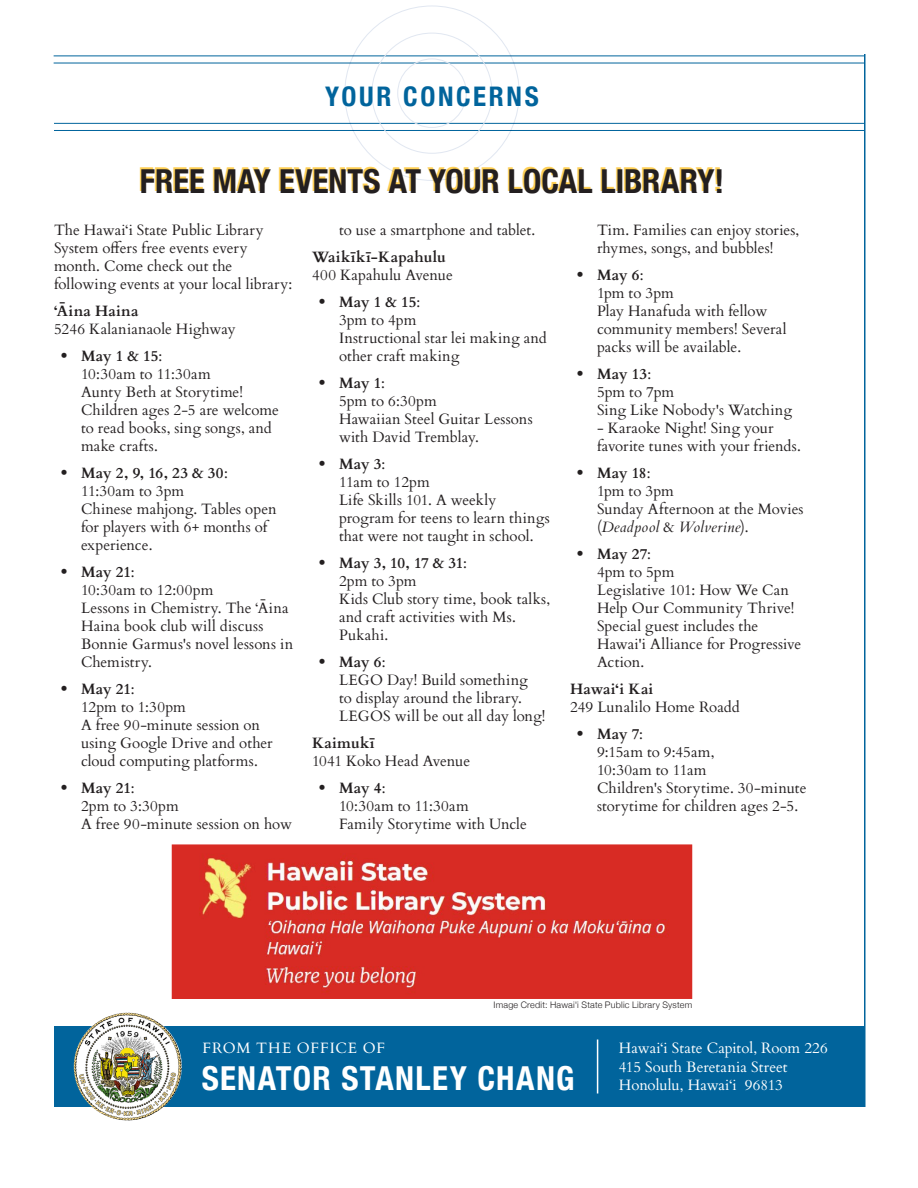
<style>
.page{position:relative;width:918px;height:1188px;background:#fff}
.page>*{position:absolute;margin:0;border:0;box-sizing:border-box;transform-origin:0 0}
.t1{font:700 condensed 33px "Helvetica Neue";color:#231f20}
.t2{font:700 condensed 33px "Helvetica Neue";letter-spacing:.04em;color:#fff}
.t3{font:700 condensed 27px "Helvetica Neue";letter-spacing:.1em;color:#01649c}
.t4{font:15px/18px "Cardo";letter-spacing:.005em;color:#231f20}
.t5{font:15px "Cardo";letter-spacing:.005em;color:#fff}
.t6{font:15px "Cardo";letter-spacing:.06em;color:#fff}
.t7{font:300 9px "Helvetica Neue";letter-spacing:.025em;color:#231f20}
.s1{font-weight:700}
.s2{font-style:italic}
</style>
<div class="page">
<hr style="left:864px;top:54px;width:2px;height:1053px;background:#01649c">
<div style="left:54px;top:1026px;width:810px;height:81px;background:#01649c"></div>
<hr style="left:597px;top:1040px;width:1px;height:54px;background:#fff">
<img style="left:74px;top:1012px;width:108px;height:108px;border-radius:54px">
<hr style="left:54px;top:123px;width:810px;height:1px;background:#01649c">
<hr style="left:54px;top:130px;width:810px;height:1px;background:#01649c">
<hr style="left:54px;top:56px;width:810px;height:1px;background:#01649c">
<hr style="left:54px;top:63px;width:810px;height:1px;background:#01649c">
<div style="left:397px;top:58px;width:70px;height:70px;border:1px solid #e1e7f1;border-radius:50%"></div>
<img style="left:172px;top:844px;width:520px;height:155px">
<p class="t3" style="left:325px;top:74px;width:215px">YOUR CONCERNS</p>
<p class="t1" style="left:140px;top:154px;width:586px">FREE MAY EVENTS AT YOUR LOCAL LIBRARY!</p>
<p class="t4" style="left:54px;top:220px;width:240px">The Hawai‘i State Public Library<br>System offers free events every month. Come check out the following events at your local library:</p>
<p class="t4" style="left:54px;top:301px;width:183px"><span class="s1">‘Āina Haina<br></span>5246 Kalanianaole Highway</p>
<p class="t4" style="left:81px;top:346px;width:200px;text-indent:-20px"><span class="s1">• May 1 &amp; 15</span>:<br>10:30am to 11:30am<br>Aunty Beth at Storytime!<br>Children ages 2-5 are welcome to read books, sing songs, and make crafts.</p>
<p class="t4" style="left:81px;top:463px;width:197px;text-indent:-20px"><span class="s1">• May 2, 9, 16, 23 &amp; 30</span>:<br>11:30am to 3pm<br>Chinese mahjong. Tables open for players with 6+ months of experience.</p>
<p class="t4" style="left:81px;top:562px;width:214px;text-indent:-20px"><span class="s1">• May 21</span>:<br>10:30am to 12:00pm<br>Lessons in Chemistry. The ‘Āina<br>Haina book club will discuss<br>Bonnie Garmus's novel lessons in<br>Chemistry.</p>
<p class="t4" style="left:81px;top:679px;width:193px;text-indent:-20px"><span class="s1">• May 21</span>:<br>12pm to 1:30pm<br>A free 90-minute session on using Google Drive and other cloud computing platforms.</p>
<p class="t4" style="left:81px;top:778px;width:213px;text-indent:-20px"><span class="s1">• May 21</span>:<br>2pm to 3:30pm<br>A free 90-minute session on how</p>
<p class="t4" style="left:339px;top:220px;width:198px">to use a smartphone and tablet.</p>
<p class="t4" style="left:312px;top:247px;width:142px"><span class="s1">Waikīkī-Kapahulu<br></span>400 Kapahulu Avenue</p>
<p class="t4" style="left:339px;top:292px;width:209px;text-indent:-20px"><span class="s1">• May 1 &amp; 15</span>:<br>3pm to 4pm<br>Instructional star lei making and other craft making</p>
<p class="t4" style="left:339px;top:373px;width:195px;text-indent:-20px"><span class="s1">• May 1</span>:<br>5pm to 6:30pm<br>Hawaiian Steel Guitar Lessons with David Tremblay.</p>
<p class="t4" style="left:339px;top:454px;width:212px;text-indent:-20px"><span class="s1">• May 3</span>:<br>11am to 12pm<br>Life Skills 101. A weekly program for teens to learn things that were not taught in school.</p>
<p class="t4" style="left:339px;top:553px;width:213px;text-indent:-20px"><span class="s1">• May 3, 10, 17 &amp; 31</span>:<br>2pm to 3pm<br>Kids Club story time, book talks, and craft activities with Ms.<br>Pukahi.</p>
<p class="t4" style="left:339px;top:652px;width:208px;text-indent:-20px"><span class="s1">• May 6</span>:<br>LEGO Day! Build something<br>to display around the library.<br>LEGOS will be out all day long!</p>
<p class="t4" style="left:312px;top:733px;width:160px"><span class="s1">Kaimukī<br></span>1041 Koko Head Avenue</p>
<p class="t4" style="left:339px;top:778px;width:189px;text-indent:-20px"><span class="s1">• May 4</span>:<br>10:30am to 11:30am<br>Family Storytime with Uncle</p>
<p class="t4" style="left:597px;top:220px;width:204px">Tim. Families can enjoy stories, rhymes, songs, and bubbles!</p>
<p class="t4" style="left:597px;top:265px;width:191px;text-indent:-20px"><span class="s1">• May 6</span>:<br>1pm to 3pm<br>Play Hanafuda with fellow community members! Several packs will be available.</p>
<p class="t4" style="left:597px;top:364px;width:197px;text-indent:-20px"><span class="s1">• May 13</span>:<br>5pm to 7pm<br>Sing Like Nobody's Watching</p>
<p class="t4" style="left:597px;top:418px;width:205px">- Karaoke Night! Sing your favorite tunes with your friends.</p>
<p class="t4" style="left:597px;top:463px;width:208px;text-indent:-20px"><span class="s1">• May 18</span>:<br>1pm to 3pm<br>Sunday Afternoon at the Movies (<span class="s2">Deadpool</span> &amp; <span class="s2">Wolverine</span>).</p>
<p class="t4" style="left:597px;top:544px;width:206px;text-indent:-20px"><span class="s1">• May 27</span>:<br>4pm to 5pm<br>Legislative 101: How We Can<br>Help Our Community Thrive!<br>Special guest includes the<br>Hawai'i Alliance for Progressive<br>Action.</p>
<p class="t4" style="left:570px;top:679px;width:171px"><span class="s1">Hawai‘i Kai<br></span>249 Lunalilo Home Roadd</p>
<p class="t4" style="left:597px;top:724px;width:211px;text-indent:-20px"><span class="s1">• May 7</span>:<br>9:15am to 9:45am,<br>10:30am to 11am<br>Children's Storytime. 30-minute storytime for children ages 2-5.</p>
<p class="t7" style="left:494px;top:997px;width:200px">Image Credit: Hawai'i State Public Library System</p>
<p class="t6" style="left:202px;top:1036px;width:184px">FROM THE OFFICE OF</p>
<p class="t2" style="left:202px;top:1051px;width:374px">SENATOR STANLEY CHANG</p>
<p class="t5" style="left:619px;top:1036px;width:211px">Hawai‘i State Capitol, Room 226</p>
<p class="t5" style="left:619px;top:1055px;width:170px">415 South Beretania Street</p>
<p class="t5" style="left:619px;top:1073px;width:166px">Honolulu, Hawai‘i 96813</p>
</div>
